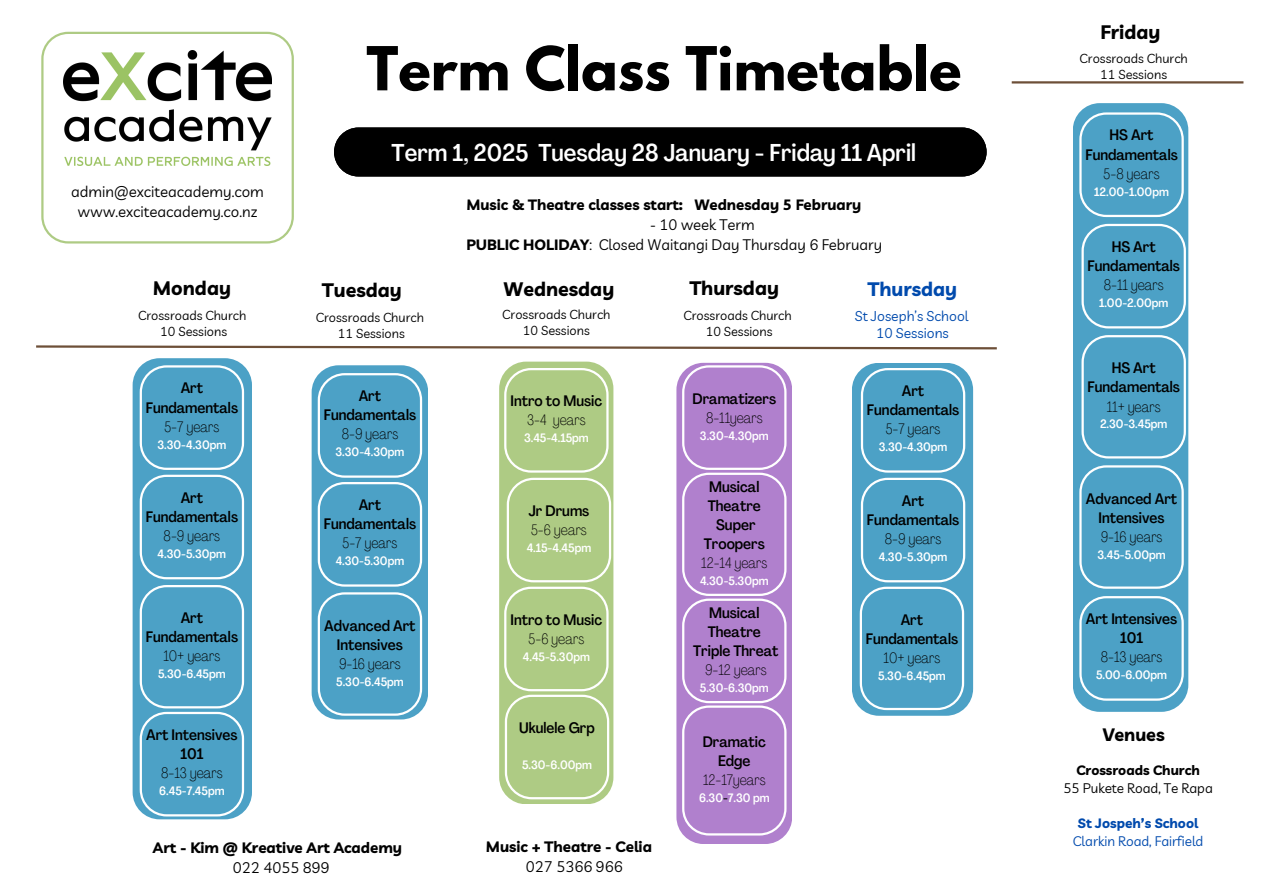
<style>
.page{position:relative;width:1263px;height:894px;background:#fff}
.page>*{position:absolute;margin:0;border:0;box-sizing:border-box;transform-origin:0 0}
.t1{font:700 53.7px "League Spartan";color:#000}
.t2{font:500 condensed 24px "Agrandir";color:#fff}
.t3{font:700 19.5px "Livvic";color:#000}
.t4{font:700 19.5px "Livvic";color:#004aad}
.t5{font:700 17.85px "Livvic";color:#000}
.t6{font:500 condensed 15px/19.2px "Agrandir";color:#000;text-align:center}
.t7{font:15px/20.2px "Livvic";color:#000;text-align:center}
.t8{font:700 15px/20.2px "Livvic";color:#000;text-align:center}
.t9{font:100 condensed 15px "Agrandir";color:#000}
.t10{font:13.8px/16.8px "Livvic";color:#004aad;text-align:center}
.t11{font:13.5px/18px "Livvic";color:#004aad;text-align:center}
.t12{font:13.5px/18px "Livvic";color:#000;text-align:center}
.t13{font:12.75px/15.9px "Livvic";color:#000;text-align:center}
.t14{font:500 condensed 12px "Agrandir";color:#fff}
.s1{font-weight:700}
.s2{font-weight:100}
.s3{font-weight:400}
.s4{color:#000}
</style>
<div class="page">
<div style="left:133px;top:358px;width:119px;height:461px;background:#4ca1c6;border-radius:27px"></div>
<svg style="left:36px;top:345px;width:961px;height:5px"></svg>
<svg style="left:140px;top:365px;width:104px;height:214px"></svg>
<svg style="left:140px;top:585px;width:104px;height:231px"></svg>
<div style="left:312px;top:365px;width:116px;height:354px;background:#4ca1c6;border-radius:27px"></div>
<svg style="left:318px;top:373px;width:104px;height:213px"></svg>
<div style="left:676px;top:363px;width:116px;height:480px;background:#b080cd;border-radius:27px"></div>
<div style="left:852px;top:363px;width:121px;height:352px;background:#4ca1c6;border-radius:27px"></div>
<svg style="left:860px;top:368px;width:105px;height:342px"></svg>
<div style="left:1073px;top:103px;width:115px;height:608px;background:#4ca1c6;border-radius:27px"></div>
<svg style="left:1079px;top:112px;width:105px;height:105px"></svg>
<svg style="left:1081px;top:224px;width:105px;height:104px"></svg>
<svg style="left:1081px;top:335px;width:105px;height:123px"></svg>
<svg style="left:1079px;top:596px;width:105px;height:104px"></svg>
<svg style="left:1079px;top:465px;width:105px;height:123px"></svg>
<svg style="left:41px;top:32px;width:253px;height:211px"></svg>
<img style="left:64px;top:50px;width:208px;height:115px">
<div style="left:334px;top:127px;width:652px;height:49px;background:#000"></div>
<svg style="left:318px;top:592px;width:104px;height:123px"></svg>
<div style="left:499px;top:361px;width:114px;height:443px;background:#aecb84;border-radius:27px"></div>
<svg style="left:504px;top:368px;width:107px;height:431px"></svg>
<hr style="left:1012px;top:81px;width:231px;height:2px;background:#6d4f38">
<svg style="left:682px;top:365px;width:104px;height:470px"></svg>
<h3 class="t1" style="left:366px;top:42px;width:597px">Term Class Timetable</h3>
<p class="t7" style="left:71px;top:181px;width:194px">admin@exciteacademy.com www.exciteacademy.co.nz</p>
<p class="t2" style="left:392px;top:143px;width:526px">Term 1, 2025 Tuesday 28 January - Friday 11 April</p>
<p class="t8" style="left:466px;top:194px;width:396px">Music &amp; Theatre classes start: Wednesday 5 February</p>
<p class="t7" style="left:466px;top:214px;width:417px;text-align:left;text-indent:184px">- 10 week Term<br><span class="s1">PUBLIC HOLIDAY</span>: Closed Waitangi Day Thursday 6 February</p>
<p class="t3" style="left:153px;top:275px;width:80px">Monday</p>
<p class="t3" style="left:322px;top:278px;width:81px">Tuesday</p>
<p class="t3" style="left:690px;top:275px;width:91px">Thursday</p>
<p class="t4" style="left:868px;top:276px;width:91px">Thursday</p>
<p class="t3" style="left:504px;top:276px;width:112px">Wednesday</p>
<p class="t13" style="left:138px;top:307px;width:110px">Crossroads Church</p>
<h5 class="t13" style="left:160px;top:323px;width:68px">10 Sessions</h5>
<h3 class="t6" style="left:146px;top:380px;width:94px">Art<br>Fundamentals<br><span class="s2">5-7 years</span></h3>
<h3 class="t14" style="left:158px;top:439px;width:70px">3.30-4.30pm</h3>
<p class="t6" style="left:146px;top:489px;width:94px">Art<br>Fundamentals<br><span class="s2">8-9 years</span></p>
<p class="t14" style="left:158px;top:548px;width:70px">4.30-5.30pm</p>
<h5 class="t6" style="left:146px;top:609px;width:94px">Art<br>Fundamentals<br><span class="s2">10+ years</span></h5>
<h5 class="t14" style="left:158px;top:669px;width:69px">5.30-6.45pm</h5>
<h1 class="t6" style="left:146px;top:726px;width:93px">Art Intensives<br>101<br><span class="s2">8-13 years</span></h1>
<h1 class="t14" style="left:159px;top:785px;width:67px">6.45-7.45pm</h1>
<h4 class="t13" style="left:316px;top:309px;width:110px">Crossroads Church<br>11 Sessions</h4>
<h5 class="t13" style="left:502px;top:306px;width:110px">Crossroads Church</h5>
<h5 class="t13" style="left:523px;top:322px;width:68px">10 Sessions</h5>
<p class="t6" style="left:324px;top:387px;width:94px">Art<br>Fundamentals<br><span class="s2">8-9 years</span></p>
<p class="t14" style="left:336px;top:447px;width:70px">3.30-4.30pm</p>
<p class="t6" style="left:324px;top:496px;width:94px">Art<br>Fundamentals<br><span class="s2">5-7 years</span></p>
<p class="t14" style="left:336px;top:556px;width:70px">4.30-5.30pm</p>
<p class="t6" style="left:324px;top:617px;width:93px">Advanced Art<br>Intensives<br><span class="s2">9-16 years</span></p>
<p class="t14" style="left:336px;top:676px;width:69px">5.30-6.45pm</p>
<h5 class="t6" style="left:510px;top:393px;width:93px">Intro to Music<br><span class="s2">3-4 years</span></h5>
<h5 class="t14" style="left:524px;top:433px;width:66px">3.45-4.15pm</h5>
<h5 class="t6" style="left:529px;top:502px;width:62px">Jr Drums</h5>
<h5 class="t9" style="left:531px;top:523px;width:57px">5-6 years</h5>
<h5 class="t14" style="left:527px;top:543px;width:66px">4.15-4.45pm</h5>
<h5 class="t6" style="left:510px;top:611px;width:93px">Intro to Music<br><span class="s2">5-6 years</span></h5>
<h5 class="t14" style="left:523px;top:651px;width:69px">4.45-5.30pm</h5>
<h5 class="t6" style="left:519px;top:719px;width:77px">Ukulele Grp</h5>
<h5 class="t14" style="left:522px;top:759px;width:71px">5.30-6.00pm</h5>
<h5 class="t8" style="left:153px;top:837px;width:251px">Art - Kim @ Kreative Art Academy<br><span class="s3">022 4055 899</span></h5>
<h5 class="t8" style="left:486px;top:836px;width:168px">Music + Theatre - Celia</h5>
<h5 class="t7" style="left:526px;top:856px;width:99px">027 5366 966</h5>
<h5 class="t13" style="left:684px;top:307px;width:110px">Crossroads Church</h5>
<h5 class="t13" style="left:706px;top:323px;width:68px">10 Sessions</h5>
<p class="t6" style="left:692px;top:390px;width:85px">Dramatizers<br><span class="s2">8-11years</span></p>
<p class="t14" style="left:700px;top:430px;width:70px">3.30-4.30pm</p>
<h5 class="t6" style="left:701px;top:478px;width:68px">Musical<br>Theatre<br>Super<br>Troopers<br><span class="s2">12-14 years</span></h5>
<h5 class="t14" style="left:700px;top:576px;width:70px">4.30-5.30pm</h5>
<h5 class="t6" style="left:693px;top:604px;width:87px">Musical<br>Theatre<br>Triple Threat<br><span class="s2">9-12 years</span></h5>
<h2 class="t14" style="left:700px;top:682px;width:70px">5.30-6.30pm</h2>
<h5 class="t6" style="left:703px;top:733px;width:65px">Dramatic<br>Edge<br><span class="s2">12-17years</span></h5>
<h5 class="t14" style="left:699px;top:793px;width:72px">6.30<span class="s4">-</span>7.30 pm</h5>
<p class="t10" style="left:855px;top:307px;width:115px">St Joseph’s School<br>10 Sessions</p>
<h5 class="t6" style="left:867px;top:382px;width:94px">Art<br>Fundamentals<br><span class="s2">5-7 years</span></h5>
<h5 class="t14" style="left:879px;top:442px;width:70px">3.30-4.30pm</h5>
<h5 class="t6" style="left:867px;top:492px;width:94px">Art<br>Fundamentals<br><span class="s2">8-9 years</span></h5>
<h5 class="t14" style="left:879px;top:552px;width:70px">4.30-5.30pm</h5>
<h5 class="t6" style="left:866px;top:611px;width:94px">Art<br>Fundamentals<br><span class="s2">10+ years</span></h5>
<h5 class="t14" style="left:878px;top:670px;width:69px">5.30-6.45pm</h5>
<p class="t3" style="left:1100px;top:19px;width:61px">Friday</p>
<h3 class="t13" style="left:1080px;top:50px;width:110px">Crossroads Church</h3>
<h5 class="t13" style="left:1100px;top:66px;width:68px">11 Sessions</h5>
<h5 class="t6" style="left:1085px;top:127px;width:94px">HS Art<br>Fundamentals<br><span class="s2">5-8 years</span></h5>
<h5 class="t14" style="left:1094px;top:187px;width:76px">12.00-1.00pm</h5>
<h3 class="t6" style="left:1087px;top:238px;width:94px">HS Art<br>Fundamentals<br><span class="s2">8-11 years</span></h3>
<h3 class="t14" style="left:1099px;top:298px;width:71px">1.00-2.00pm</h3>
<h3 class="t6" style="left:1087px;top:360px;width:94px">HS Art<br>Fundamentals<br><span class="s2">11+ years</span></h3>
<h3 class="t14" style="left:1100px;top:419px;width:69px">2.30-3.45pm</h3>
<h3 class="t6" style="left:1086px;top:490px;width:93px">Advanced Art<br>Intensives<br><span class="s2">9-16 years</span></h3>
<h3 class="t14" style="left:1097px;top:549px;width:70px">3.45-5.00pm</h3>
<h3 class="t6" style="left:1086px;top:610px;width:93px">Art Intensives<br>101<br><span class="s2">8-13 years</span></h3>
<h3 class="t14" style="left:1096px;top:670px;width:72px">5.00-6.00pm</h3>
<h5 class="t5" style="left:1103px;top:723px;width:64px">Venues</h5>
<h5 class="t12" style="left:1063px;top:760px;width:151px"><span class="s1">Crossroads Church<br></span>55 Pukete Road, Te Rapa</h5>
<h5 class="t11" style="left:1073px;top:813px;width:132px"><span class="s1">St Jospeh’s School<br></span>Clarkin Road, Fairfield</h5>
</div>
